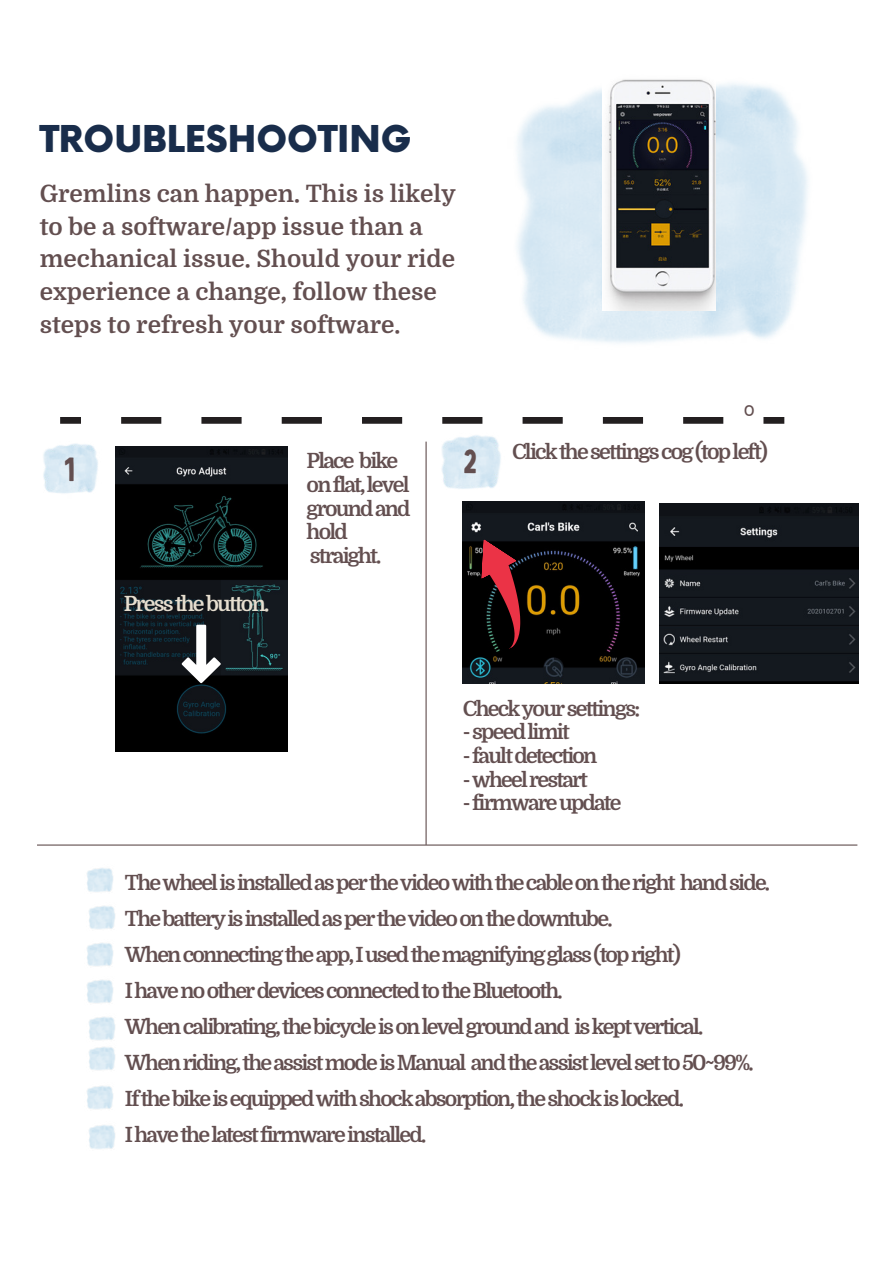
<style>
.page{position:relative;width:894px;height:1264px;background:#fff}
.page>*{position:absolute;margin:0;border:0;box-sizing:border-box;transform-origin:0 0}
.t1{font:900 36px "Now";color:#192d4b}
.t2{font:33px "Bobby Jones";color:#634f50}
.t3{font:700 24px/32.7px "Domine";color:#634f50}
.t4{font:700 21px/36px "Domine";letter-spacing:-.085em;color:#634f50}
.t5{font:700 21px "Domine";letter-spacing:-.085em;color:#e6decf}
.t6{font:16.65px "Josefin Sans";color:#634f50}
</style>
<div class="page">
<img style="left:43px;top:443px;width:55px;height:51px">
<hr style="left:37px;top:844px;width:820px;height:1px;background:#634f50">
<hr style="left:425px;top:441px;width:1px;height:403px;background:#634f50">
<img style="left:442px;top:435px;width:59px;height:54px">
<img style="left:87px;top:868px;width:26px;height:24px">
<svg style="left:60px;top:417px;width:724px;height:7px"></svg>
<img style="left:604px;top:78px;width:111px;height:233px">
<img style="left:115px;top:446px;width:172px;height:305px">
<img style="left:463px;top:501px;width:181px;height:182px">
<img style="left:659px;top:503px;width:199px;height:180px">
<svg style="left:481px;top:539px;width:39px;height:110px;background:#5a181f"></svg>
<svg style="left:182px;top:624px;width:39px;height:59px"></svg>
<img style="left:89px;top:906px;width:26px;height:23px">
<img style="left:87px;top:943px;width:26px;height:23px">
<img style="left:87px;top:980px;width:26px;height:23px">
<img style="left:89px;top:1017px;width:26px;height:53px">
<img style="left:87px;top:1086px;width:26px;height:23px">
<img style="left:89px;top:1125px;width:26px;height:24px">
<h1 class="t1" style="left:40px;top:113px;width:373px">TROUBLESHOOTING</h1>
<p class="t3" style="left:40px;top:178px;width:417px">Gremlins can happen. This is likely to be a software/app issue than a mechanical issue. Should your ride experience a change, follow these steps to refresh your software.</p>
<h2 class="t2" style="left:64px;top:448px;width:13px">1</h2>
<h2 class="t2" style="left:463px;top:440px;width:16px">2</h2>
<p class="t4" style="left:306px;top:449px;width:105px;line-height:23.7px">Place bike on flat, level ground and hold straight.</p>
<p class="t5" style="left:124px;top:591px;width:147px">Press the button.</p>
<p class="t6" style="left:743px;top:396px;width:12px">0</p>
<p class="t4" style="left:512px;top:434px;width:257px">Click the settings cog (top left)</p>
<p class="t4" style="left:463px;top:691px;width:179px">Check your settings:</p>
<p class="t4" style="left:463px;top:714px;width:108px">- speed limit</p>
<p class="t4" style="left:463px;top:738px;width:136px">- fault detection</p>
<p class="t4" style="left:463px;top:761px;width:126px">- wheel restart</p>
<p class="t4" style="left:463px;top:785px;width:160px">- firmware update</p>
<p class="t4" style="left:125px;top:864px;width:646px">The wheel is installed as per the video with the cable on the right hand side.<br>The battery is installed as per the video on the downtube.<br>When connecting the app, I used the magnifying glass (top right)<br>I have no other devices connected to the Bluetooth.<br>When calibrating, the bicycle is on level ground and is kept vertical.<br>When riding, the assist mode is Manual and the assist level set to 50~99%.<br>If the bike is equipped with shock absorption, the shock is locked.<br>I have the latest firmware installed.</p>
</div>
